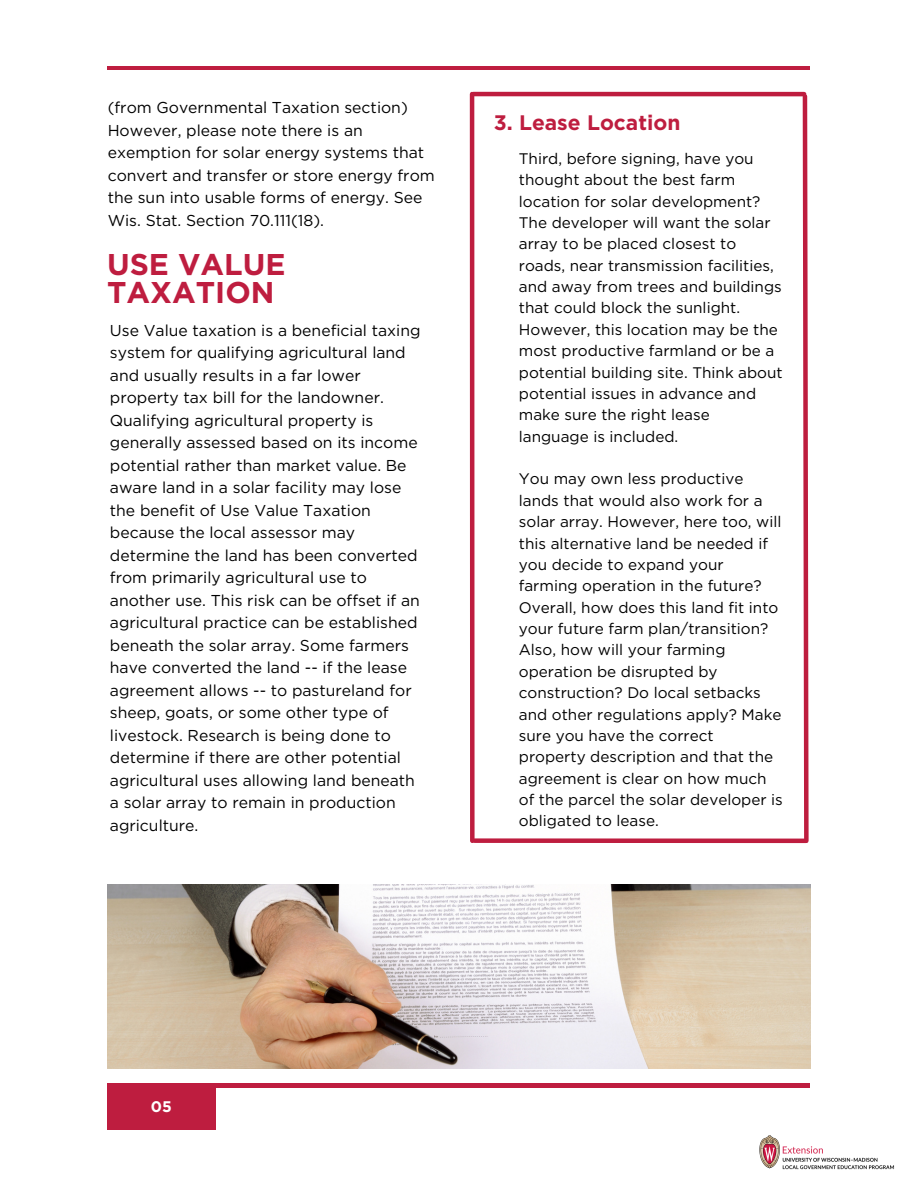
<style>
.page{position:relative;width:918px;height:1188px;background:#fff}
.page>*{position:absolute;margin:0;border:0;box-sizing:border-box;transform-origin:0 0}
.t1{font:700 30px/28.2px "Gotham";color:#be1d3f}
.t2{font:700 21px "Gotham";color:#be1d3f}
.t3{font:15.75px/22.5px "Gotham";color:#000}
.t4{font:15.3px/21.3px "Gotham";color:#000}
.t5{font:700 15.3px "Gotham";color:#fff}
</style>
<div class="page">
<hr style="left:107px;top:67px;width:703px;height:3px;background:#be1d3f">
<div style="left:107px;top:1085px;width:108px;height:44px;background:#be1d3f"></div>
<hr style="left:107px;top:1084px;width:703px;height:3px;background:#be1d3f">
<img style="left:108px;top:885px;width:703px;height:183px">
<div style="left:475px;top:838px;width:331px;height:5px;background:#be1d3f"></div>
<hr style="left:473px;top:92px;width:331px;height:4px;background:#be1d3f">
<div style="left:470px;top:94px;width:5px;height:747px;background:#be1d3f"></div>
<svg style="left:800px;top:92px;width:9px;height:752px"></svg>
<img style="left:759px;top:1135px;width:135px;height:35px">
<p class="t3" style="left:108px;top:96px;width:329px">(from Governmental Taxation section)<br>However, please note there is an exemption for solar energy systems that convert and transfer or store energy from the sun into usable forms of energy. See Wis. Stat. Section 70.111(18).</p>
<p class="t1" style="left:107px;top:250px;width:180px">USE VALUE<br>TAXATION</p>
<p class="t3" style="left:110px;top:319px;width:312px">Use Value taxation is a beneficial taxing system for qualifying agricultural land and usually results in a far lower property tax bill for the landowner.<br>Qualifying agricultural property is generally assessed based on its income potential rather than market value. Be aware land in a solar facility may lose the benefit of Use Value Taxation because the local assessor may determine the land has been converted from primarily agricultural use to another use. This risk can be offset if an agricultural practice can be established beneath the solar array. Some farmers have converted the land -- if the lease agreement allows -- to pastureland for sheep, goats, or some other type of livestock. Research is being done to determine if there are other potential agricultural uses allowing land beneath a solar array to remain in production agriculture.</p>
<p class="t2" style="left:494px;top:110px;width:188px">3. Lease Location</p>
<p class="t4" style="left:519px;top:148px;width:265px">Third, before signing, have you thought about the best farm location for solar development?<br>The developer will want the solar array to be placed closest to roads, near transmission facilities, and away from trees and buildings that could block the sunlight.<br>However, this location may be the most productive farmland or be a potential building site. Think about potential issues in advance and make sure the right lease language is included.</p>
<p class="t4" style="left:519px;top:468px;width:266px">You may own less productive lands that would also work for a solar array. However, here too, will this alternative land be needed if you decide to expand your farming operation in the future?<br>Overall, how does this land fit into your future farm plan/transition?<br>Also, how will your farming operation be disrupted by construction? Do local setbacks and other regulations apply? Make sure you have the correct property description and that the agreement is clear on how much of the parcel the solar developer is obligated to lease.</p>
<p class="t5" style="left:151px;top:1097px;width:22px">05</p>
</div>
